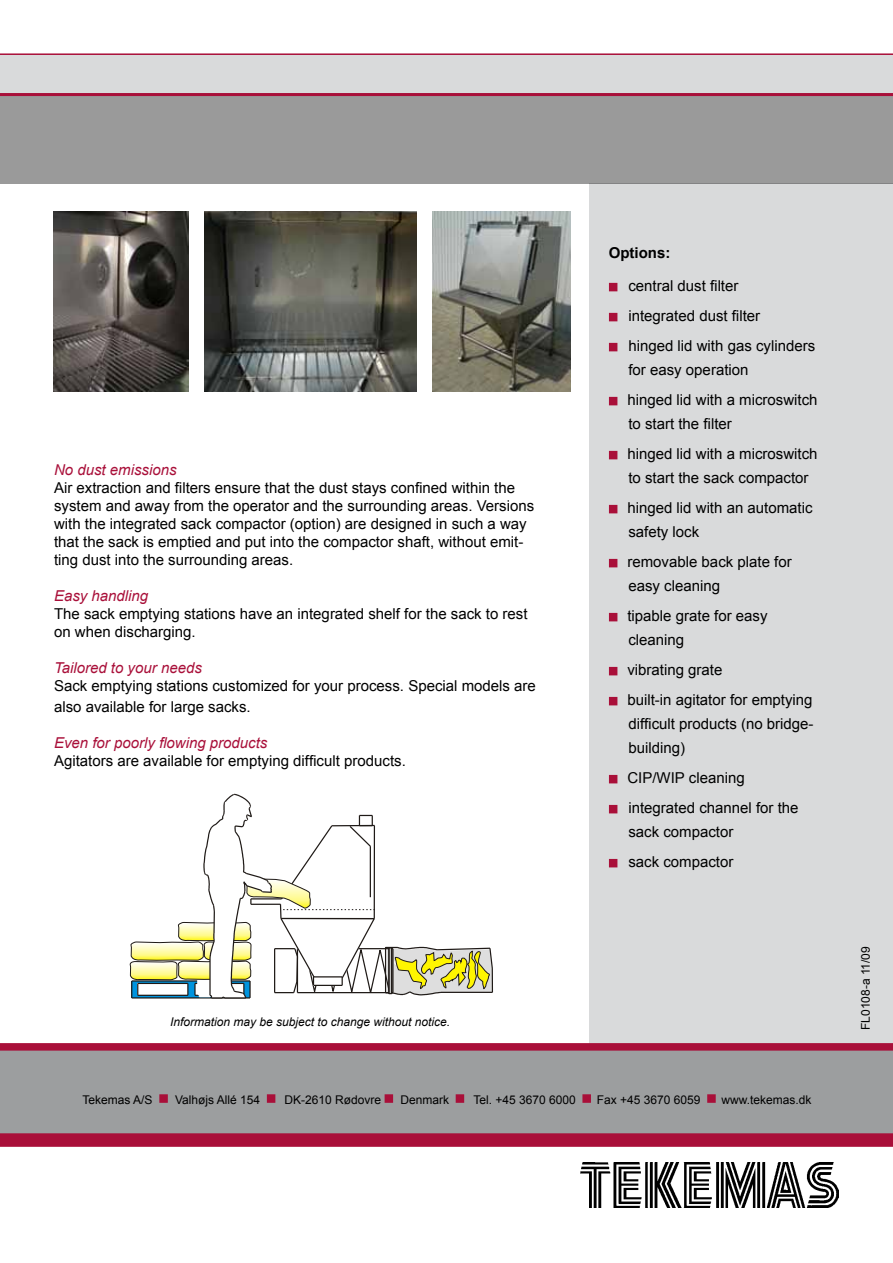
<style>
.page{position:relative;width:893px;height:1263px;background:#fff}
.page>*{position:absolute;margin:0;border:0;box-sizing:border-box;transform-origin:0 0}
.t1{font:15px/30px "Arial";color:#000}
.t2{font:italic 15px "Arial";color:#a90f39}
.t3{font:700 15px "Arial";color:#000}
.t4{font:12px "Arial";color:#000}
.t5{font:italic 12px "Arial";color:#000}
</style>
<div class="page">
<div style="left:589px;top:183px;width:304px;height:860px;background:#d9dadb"></div>
<div style="left:0;top:1050px;width:893px;height:90px;background:#9c9e9f"></div>
<img style="left:580px;top:1162px;width:259px;height:46px">
<div style="left:0;top:1133px;width:893px;height:14px;background:#a90f39"></div>
<div style="left:0;top:1043px;width:893px;height:7px;background:#a90f39"></div>
<div style="left:609px;top:283px;width:8px;height:8px;background:#a90f39"></div>
<div style="left:609px;top:313px;width:8px;height:8px;background:#a90f39"></div>
<div style="left:609px;top:343px;width:8px;height:8px;background:#a90f39"></div>
<div style="left:609px;top:397px;width:8px;height:8px;background:#a90f39"></div>
<div style="left:609px;top:451px;width:8px;height:8px;background:#a90f39"></div>
<div style="left:609px;top:505px;width:8px;height:8px;background:#a90f39"></div>
<div style="left:609px;top:559px;width:8px;height:8px;background:#a90f39"></div>
<div style="left:609px;top:613px;width:8px;height:8px;background:#a90f39"></div>
<div style="left:609px;top:667px;width:8px;height:8px;background:#a90f39"></div>
<div style="left:609px;top:697px;width:8px;height:8px;background:#a90f39"></div>
<div style="left:609px;top:775px;width:8px;height:8px;background:#a90f39"></div>
<div style="left:609px;top:805px;width:8px;height:8px;background:#a90f39"></div>
<div style="left:609px;top:859px;width:8px;height:8px;background:#a90f39"></div>
<div style="left:159px;top:1094px;width:9px;height:9px;background:#a90f39;border:2px solid #a90f39"></div>
<svg style="left:267px;top:1094px;width:8px;height:9px"></svg>
<svg style="left:385px;top:1094px;width:8px;height:9px"></svg>
<svg style="left:456px;top:1094px;width:8px;height:9px"></svg>
<div style="left:582px;top:1094px;width:9px;height:9px;background:#a90f39;border:2px solid #a90f39"></div>
<div style="left:707px;top:1094px;width:9px;height:9px;background:#a90f39;border:2px solid #a90f39"></div>
<div style="left:0;top:93px;width:893px;height:90px;background:#9a9a9a"></div>
<div style="left:0;top:54px;width:893px;height:39px;background:#d9dadb"></div>
<hr style="left:0;top:53px;width:893px;height:2px;background:#a90f39">
<hr style="left:0;top:93px;width:893px;height:3px;background:#a90f39">
<svg style="left:130px;top:793px;width:363px;height:206px"></svg>
<img style="left:205px;top:212px;width:211px;height:180px">
<img style="left:433px;top:212px;width:138px;height:180px">
<img style="left:54px;top:212px;width:135px;height:180px">
<p class="t2" style="left:54px;top:460px;width:124px">No dust emissions</p>
<p class="t1" style="left:54px;top:478px;width:482px;line-height:18px">Air extraction and filters ensure that the dust stays confined within the system and away from the operator and the surrounding areas. Versions with the integrated sack compactor (option) are designed in such a way that the sack is emptied and put into the compactor shaft, without emit&shy;ting dust into the surrounding areas.</p>
<p class="t2" style="left:54px;top:586px;width:96px">Easy handling</p>
<p class="t1" style="left:54px;top:604px;width:475px;line-height:18px">The sack emptying stations have an integrated shelf for the sack to rest on when discharging.</p>
<p class="t2" style="left:54px;top:658px;width:149px">Tailored to your needs</p>
<p class="t1" style="left:54px;top:675px;width:483px;line-height:21.6px">Sack emptying stations customized for your process. Special models are also available for large sacks.</p>
<p class="t2" style="left:54px;top:733px;width:215px">Even for poorly flowing products</p>
<p class="t1" style="left:54px;top:746px;width:353px">Agitators are available for emptying difficult products.</p>
<p class="t5" style="left:170px;top:1014px;width:282px">Information may be subject to change without notice.</p>
<p class="t3" style="left:609px;top:243px;width:63px">Options:</p>
<p class="t1" style="left:628px;top:271px;width:188px">central dust filter<br>integrated dust filter<br>hinged lid with gas cylinders</p>
<p class="t1" style="left:627px;top:355px;width:192px">for easy operation<br>hinged lid with a microswitch</p>
<p class="t1" style="left:627px;top:409px;width:192px">to start the filter<br>hinged lid with a microswitch</p>
<p class="t1" style="left:627px;top:463px;width:187px">to start the sack compactor hinged lid with an automatic</p>
<p class="t1" style="left:627px;top:517px;width:166px">safety lock<br>removable back plate for</p>
<p class="t1" style="left:627px;top:571px;width:142px">easy cleaning<br>tipable grate for easy</p>
<p class="t1" style="left:627px;top:625px;width:187px">cleaning<br>vibrating grate<br>built-in agitator for emptying</p>
<p class="t1" style="left:628px;top:712px;width:187px;line-height:24px">difficult products (no bridge&shy;building)</p>
<p class="t1" style="left:627px;top:763px;width:173px">CIP/WIP cleaning integrated channel for the</p>
<p class="t1" style="left:628px;top:817px;width:107px">sack compactor sack compactor</p>
<p class="t4" style="left:83px;top:1092px;width:72px">Tekemas A/S</p>
<p class="t4" style="left:175px;top:1092px;width:87px">Valhøjs Allé 154</p>
<p class="t4" style="left:285px;top:1092px;width:98px">DK-2610 Rødovre</p>
<p class="t4" style="left:400px;top:1092px;width:50px">Denmark</p>
<p class="t4" style="left:473px;top:1092px;width:104px">Tel. +45 3670 6000</p>
<p class="t4" style="left:597px;top:1092px;width:105px">Fax +45 3670 6059</p>
<p class="t4" style="left:721px;top:1092px;width:92px">www.tekemas.dk</p>
<p class="t4" style="left:858px;top:1030px;width:85px;rotate:-90deg">FL0108-a 11/09</p>
</div>
